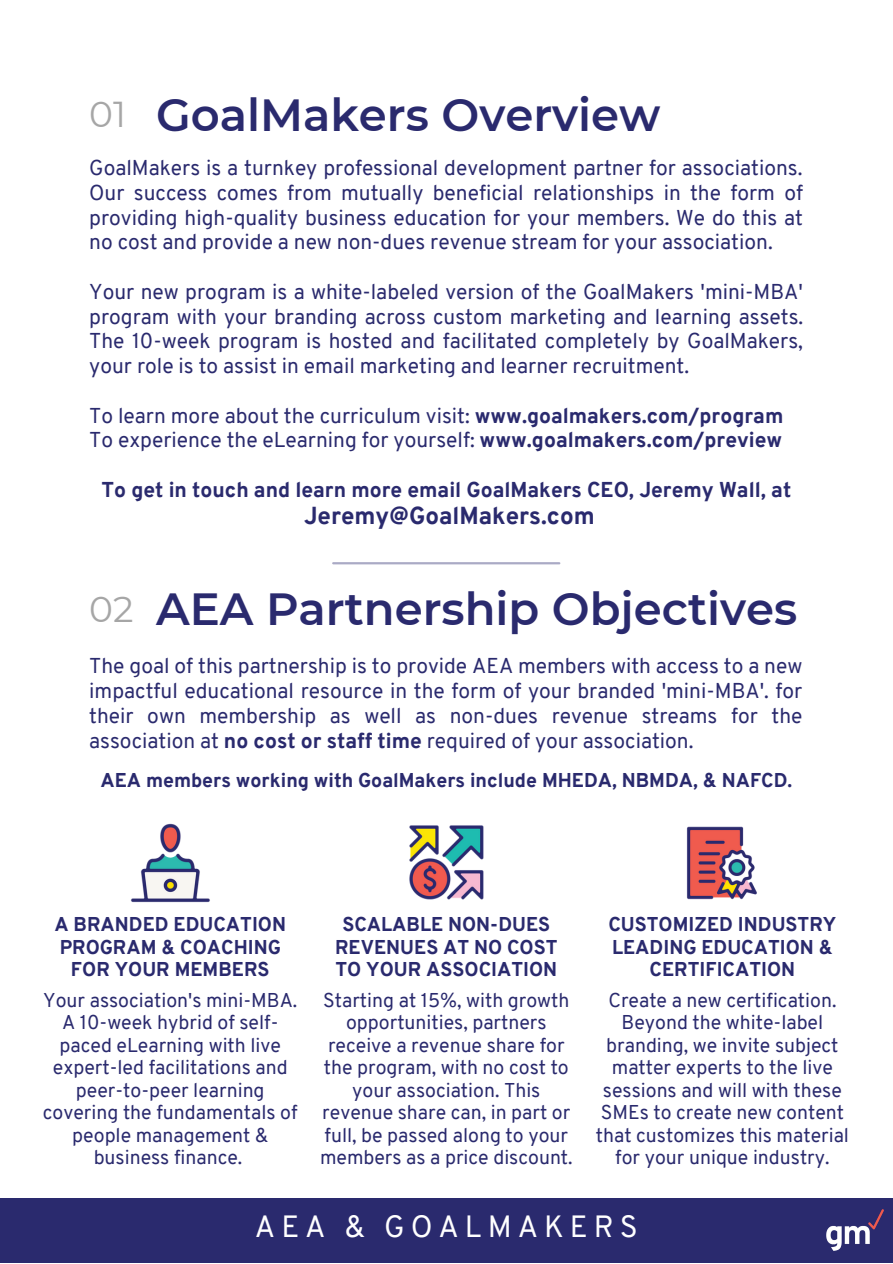
<style>
.page{position:relative;width:893px;height:1264px;background:#fff}
.page>*{position:absolute;margin:0;border:0;box-sizing:border-box;transform-origin:0 0}
.t1{font:600 45px "Montserrat";color:#2a2a6e}
.t2{font:36px "Montserrat";color:#a6a6a6}
.t3{font:30px "Overpass";letter-spacing:.2em;color:#fff}
.t4{font:800 24px "Overpass";color:#2a2a6e}
.t5{font:21px/24.8px "Overpass";color:#2a2a6e;text-align:justify}
.t6{font:800 21px "Overpass";color:#2a2a6e}
.t7{font:19.5px/22.5px "Overpass";color:#2a2a6e;text-align:center}
.t8{font:800 19.5px/22.5px "Overpass";color:#2a2a6e;text-align:center}
.s1{font-weight:400;font-size:36px;color:#a6a6a6}
.s2{font-weight:800}
</style>
<div class="page">
<hr style="left:333px;top:562px;width:226px;height:2px;background:#aaaac5">
<div style="left:0;top:1198px;width:892px;height:64px;background:#2a2a6e"></div>
<img style="left:826px;top:1209px;width:58px;height:42px">
<img style="left:130px;top:823px;width:80px;height:80px">
<img style="left:409px;top:825px;width:75px;height:75px">
<img style="left:686px;top:826px;width:71px;height:74px">
<h1 class="t1" style="left:89px;top:87px;width:572px"><span class="s1">01</span> GoalMakers Overview</h1>
<p class="t5" style="left:89px;top:157px;width:715px">GoalMakers is a turnkey professional development partner for associations.<br>Our success comes from mutually beneficial relationships in the form of providing high-quality business education for your members. We do this at no cost and provide a new non-dues revenue stream for your association.</p>
<p class="t5" style="left:89px;top:281px;width:715px">Your new program is a white-labeled version of the GoalMakers 'mini-MBA' program with your branding across custom marketing and learning assets.<br>The 10-week program is hosted and facilitated completely by GoalMakers, your role is to assist in email marketing and learner recruitment.</p>
<p class="t5" style="left:89px;top:405px;width:695px">To learn more about the curriculum visit: <span class="s2">www.goalmakers.com/program<br></span>To experience the eLearning for yourself: <span class="s2">www.goalmakers.com/preview</span></p>
<p class="t6" style="left:101px;top:481px;width:691px">To get in touch and learn more email GoalMakers CEO, Jeremy Wall, at</p>
<p class="t4" style="left:304px;top:506px;width:292px">Jeremy@GoalMakers.com</p>
<h1 class="t1" style="left:156px;top:581px;width:642px">AEA Partnership Objectives</h1>
<p class="t5" style="left:89px;top:655px;width:714px">The goal of this partnership is to provide AEA members with access to a new impactful educational resource in the form of your branded 'mini-MBA'. for their own membership as well as non-dues revenue streams for the association at <span class="s2">no cost or staff time</span> required of your association.</p>
<p class="t8" style="left:100px;top:770px;width:693px">AEA members working with GoalMakers include MHEDA, NBMDA, &amp; NAFCD.</p>
<h2 class="t2" style="left:89px;top:587px;width:46px">02</h2>
<p class="t8" style="left:54px;top:915px;width:233px">A BRANDED EDUCATION<br>PROGRAM &amp; COACHING<br>FOR YOUR MEMBERS</p>
<p class="t7" style="left:43px;top:990px;width:256px">Your association's mini-MBA.<br>A 10-week hybrid of self&shy;paced eLearning with live expert-led facilitations and peer-to-peer learning covering the fundamentals of people management &amp; business finance.</p>
<p class="t8" style="left:335px;top:915px;width:224px">SCALABLE NON-DUES<br>REVENUES AT NO COST<br>TO YOUR ASSOCIATION</p>
<p class="t7" style="left:320px;top:990px;width:254px">Starting at 15%, with growth opportunities, partners receive a revenue share for the program, with no cost to your association. This revenue share can, in part or full, be passed along to your members as a price discount.</p>
<p class="t8" style="left:608px;top:915px;width:229px">CUSTOMIZED INDUSTRY<br>LEADING EDUCATION &amp;<br>CERTIFICATION</p>
<p class="t7" style="left:595px;top:990px;width:255px">Create a new certification.<br>Beyond the white-label branding, we invite subject matter experts to the live sessions and will with these<br>SMEs to create new content that customizes this material for your unique industry.</p>
<h3 class="t3" style="left:255px;top:1214px;width:384px">AEA &amp; GOALMAKERS</h3>
</div>
